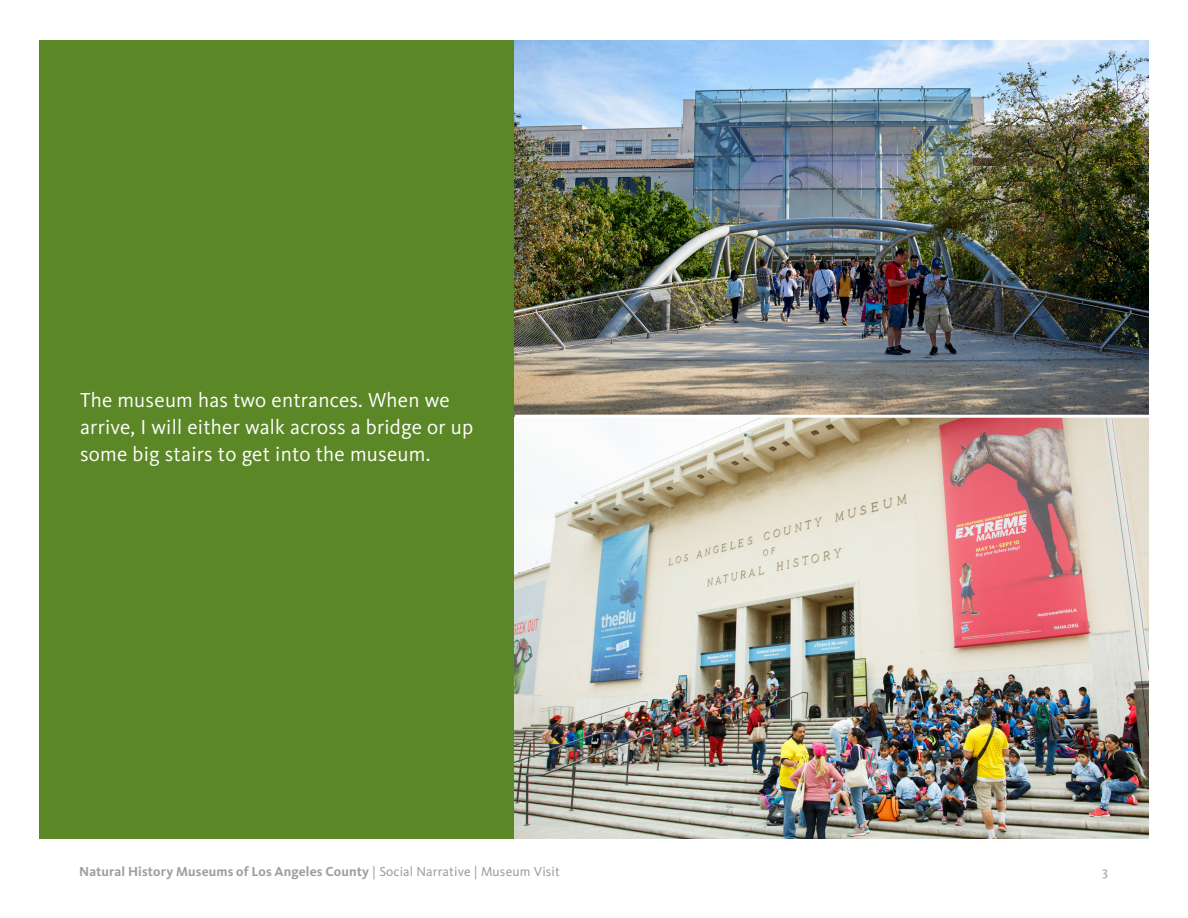
<style>
.page{position:relative;width:1188px;height:918px;background:#fff}
.page>*{position:absolute;margin:0;border:0;box-sizing:border-box;transform-origin:0 0}
.Section_Subhead{font:21px/27px "Kievit OT";letter-spacing:.01em;color:#fff}
.t1{font:700 13.5px "Kievit OT";letter-spacing:.01em;color:#9d9fa2}
.t2{font:13.5px "Kievit OT";color:#9d9fa2}
.s1{font-weight:400}
</style>
<div class="page">
<div style="left:40px;top:40px;width:475px;height:799px;background:#5c8727"></div>
<img style="left:515px;top:40px;width:633px;height:799px">
<hr style="left:515px;top:415px;width:648px;height:3px;background:#fff">
<p class="Section_Subhead" style="left:80px;top:387px;width:395px">The museum has two entrances. When we arrive, I will either walk across a bridge or up some big stairs to get into the museum.</p>
<p class="t1" style="left:79px;top:864px;width:482px">Natural History Museums of Los Angeles County <span class="s1">| Social Narrative | Museum Visit</span></p>
<p class="t2" style="left:1102px;top:864px;width:7px">3</p>
</div>
